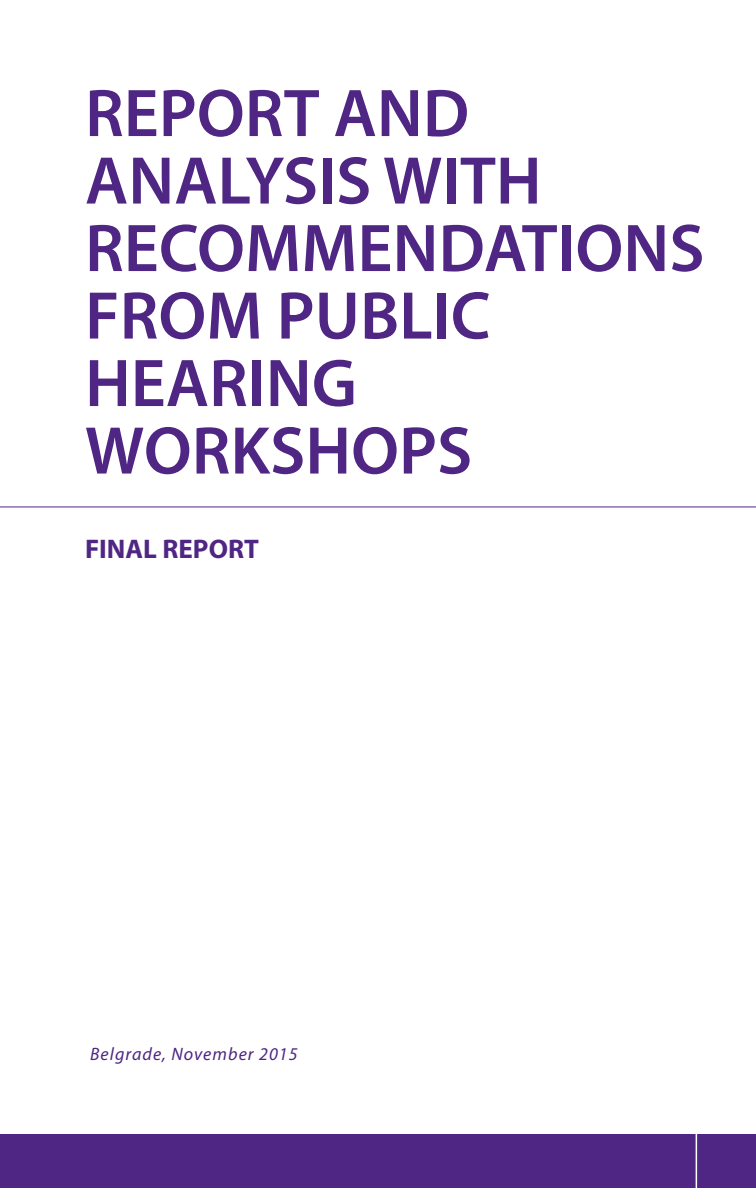
<style>
.page{position:relative;width:756px;height:1188px;background:#fff}
.page>*{position:absolute;margin:0;border:0;box-sizing:border-box;transform-origin:0 0}
.t1{font:600 68.1px/67.5px "Myriad Pro";color:#4f2683}
.t2{font:700 27px "Myriad Pro";color:#4f2683}
.t3{font:italic 18px "Myriad Pro";letter-spacing:.06em;color:#4f2683}
</style>
<div class="page">
<div style="left:0;top:1134px;width:756px;height:54px;background:#4f2683"></div>
<hr style="left:696px;top:1060px;width:1px;height:128px;background:#fff">
<hr style="left:0;top:507px;width:756px;height:1px;background:#4f2683">
<p class="t1" style="left:85px;top:78px;width:621px">REPORT AND<br>ANALYSIS WITH<br>RECOMMENDATIONS<br>FROM PUBLIC<br>HEARING<br>WORKSHOPS</p>
<p class="t2" style="left:85px;top:531px;width:30px">FINAL</p>
<p class="t2" style="left:163px;top:531px;width:64px">REPORT</p>
<p class="t3" style="left:90px;top:1043px;width:209px">Belgrade, November 2015</p>
</div>
